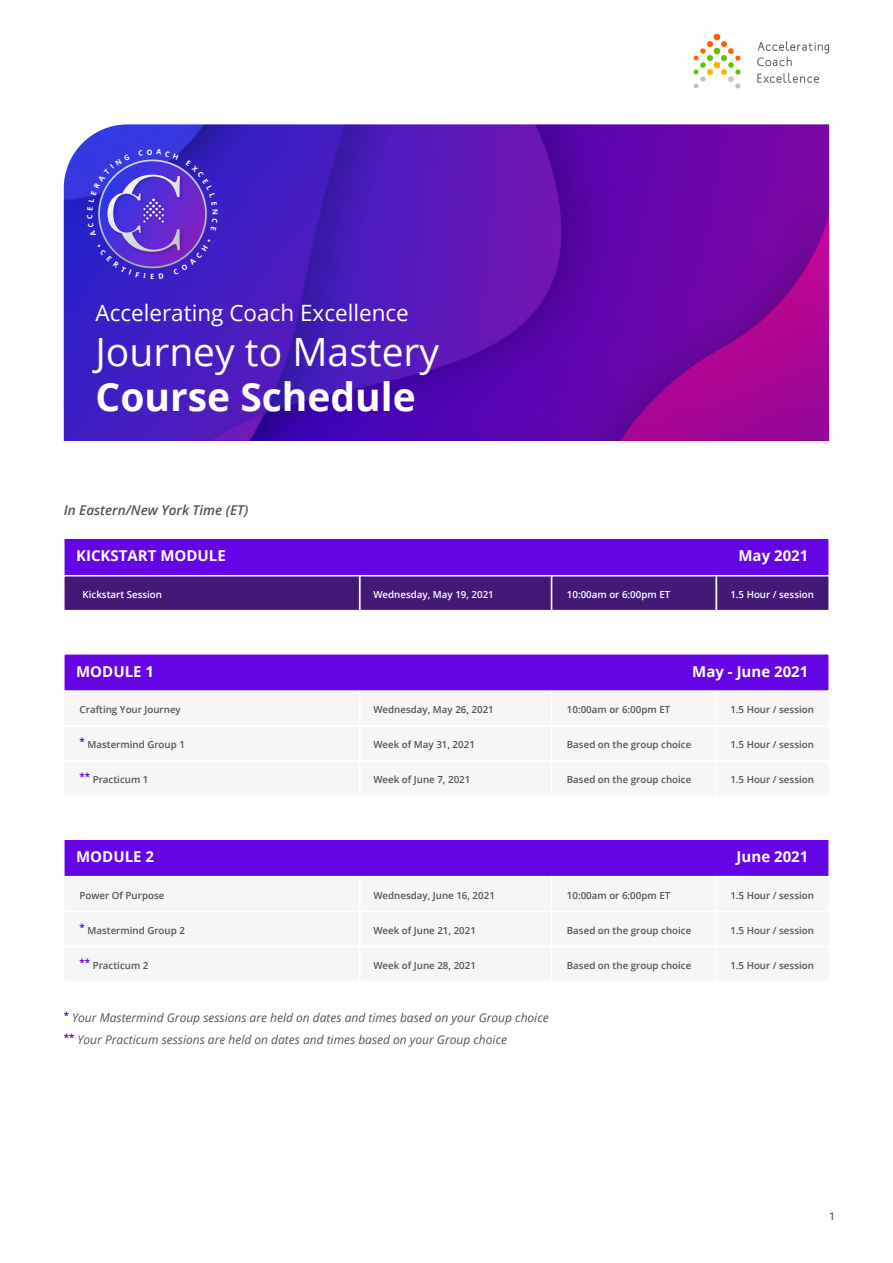
<style>
.page{position:relative;width:893px;height:1263px;background:#fff}
.page>*{position:absolute;margin:0;border:0;box-sizing:border-box;transform-origin:0 0}
.t1{font:39px "Open Sans";color:#fff}
.t2{font:700 39px "Open Sans";color:#fff}
.t3{font:22.5px "Open Sans";color:#fff}
.t4{font:700 15px "Open Sans";color:#fff}
.t5{font:italic 600 13.5px "Open Sans";color:#545454}
.t6{font:italic 12px/22.5px "Open Sans";color:#545454}
.t7{font:10.5px "Roboto";color:#444}
.t8{font:600 9.75px "Open Sans";color:#545454}
.t9{font:600 9.75px "Open Sans";color:#fff}
</style>
<div class="page">
<div style="left:63px;top:537px;width:767px;height:39px;background:#6505e5;border:2px solid #fff"></div>
<div style="left:63px;top:653px;width:767px;height:39px;background:#6505e5;border:2px solid #fff"></div>
<div style="left:63px;top:838px;width:767px;height:39px;background:#6505e5;border:2px solid #fff"></div>
<img style="left:64px;top:124px;width:765px;height:317px">
<div style="left:359px;top:575px;width:193px;height:36px;background:#431976;border:2px solid #fff"></div>
<div style="left:359px;top:690px;width:193px;height:37px;background:#f6f6f6;border:2px solid #fff"></div>
<div style="left:359px;top:725px;width:193px;height:37px;background:#f6f6f6"></div>
<div style="left:359px;top:760px;width:193px;height:37px;background:#f6f6f6"></div>
<div style="left:359px;top:876px;width:193px;height:36px;background:#f6f6f6"></div>
<div style="left:359px;top:911px;width:193px;height:36px;background:#f6f6f6"></div>
<div style="left:359px;top:946px;width:193px;height:36px;background:#f6f6f6"></div>
<div style="left:551px;top:575px;width:166px;height:36px;background:#431976;border:2px solid #fff"></div>
<div style="left:716px;top:575px;width:114px;height:36px;background:#431976;border:2px solid #fff"></div>
<div style="left:551px;top:690px;width:166px;height:37px;background:#f6f6f6;border:2px solid #fff"></div>
<div style="left:551px;top:725px;width:166px;height:37px;background:#f6f6f6"></div>
<div style="left:716px;top:690px;width:114px;height:37px;background:#f6f6f6;border:2px solid #fff"></div>
<div style="left:716px;top:725px;width:114px;height:37px;background:#f6f6f6"></div>
<div style="left:551px;top:760px;width:166px;height:37px;background:#f6f6f6"></div>
<div style="left:716px;top:760px;width:114px;height:37px;background:#f6f6f6"></div>
<div style="left:551px;top:876px;width:166px;height:36px;background:#f6f6f6"></div>
<div style="left:551px;top:911px;width:166px;height:36px;background:#f6f6f6"></div>
<div style="left:716px;top:876px;width:114px;height:36px;background:#f6f6f6"></div>
<div style="left:716px;top:911px;width:114px;height:36px;background:#f6f6f6"></div>
<div style="left:551px;top:946px;width:166px;height:36px;background:#f6f6f6"></div>
<div style="left:716px;top:946px;width:114px;height:36px;background:#f6f6f6"></div>
<div style="left:63px;top:575px;width:297px;height:36px;background:#431976;border:2px solid #fff"></div>
<div style="left:63px;top:690px;width:297px;height:37px;background:#f6f6f6;border:2px solid #fff"></div>
<div style="left:63px;top:725px;width:297px;height:37px;background:#f6f6f6"></div>
<div style="left:63px;top:760px;width:297px;height:37px;background:#f6f6f6"></div>
<div style="left:63px;top:876px;width:297px;height:36px;background:#f6f6f6"></div>
<div style="left:63px;top:911px;width:297px;height:36px;background:#f6f6f6"></div>
<div style="left:63px;top:946px;width:297px;height:36px;background:#f6f6f6"></div>
<svg style="left:757px;top:73px;width:62px;height:10px"></svg>
<svg style="left:757px;top:41px;width:72px;height:25px"></svg>
<svg style="left:694px;top:34px;width:46px;height:55px"></svg>
<svg style="left:87px;top:149px;width:131px;height:130px;background:#5338ce"></svg>
<h2 class="t3" style="left:95px;top:298px;width:315px">Accelerating Coach Excellence</h2>
<h1 class="t1" style="left:95px;top:325px;width:345px">Journey to Mastery</h1>
<h1 class="t2" style="left:95px;top:370px;width:322px">Course Schedule</h1>
<h3 class="t5" style="left:64px;top:500px;width:186px">In Eastern/New York Time (ET)</h3>
<h3 class="t4" style="left:76px;top:545px;width:151px">KICKSTART MODULE</h3>
<h3 class="t4" style="left:738px;top:545px;width:71px">May 2021</h3>
<p class="t9" style="left:83px;top:588px;width:81px">Kickstart Session</p>
<p class="t9" style="left:373px;top:588px;width:122px">Wednesday, May 19, 2021</p>
<p class="t9" style="left:567px;top:588px;width:105px">10:00am or 6:00pm ET</p>
<p class="t9" style="left:730px;top:588px;width:85px">1.5 Hour / session</p>
<h3 class="t4" style="left:76px;top:661px;width:79px">MODULE 1</h3>
<h3 class="t4" style="left:692px;top:661px;width:118px">May - June 2021</h3>
<p class="t8" style="left:80px;top:703px;width:103px">Crafting Your Journey</p>
<p class="t8" style="left:80px;top:738px;width:107px"><sup>*</sup> Mastermind Group 1</p>
<p class="t8" style="left:80px;top:773px;width:70px"><sup>**</sup> Practicum 1</p>
<p class="t8" style="left:373px;top:703px;width:122px">Wednesday, May 26, 2021</p>
<p class="t8" style="left:373px;top:738px;width:103px">Week of May 31, 2021</p>
<p class="t8" style="left:373px;top:773px;width:99px">Week of June 7, 2021</p>
<p class="t8" style="left:567px;top:703px;width:105px">10:00am or 6:00pm ET</p>
<p class="t8" style="left:567px;top:738px;width:126px">Based on the group choice</p>
<p class="t8" style="left:730px;top:703px;width:85px">1.5 Hour / session</p>
<p class="t8" style="left:730px;top:738px;width:85px">1.5 Hour / session</p>
<p class="t8" style="left:567px;top:773px;width:126px">Based on the group choice</p>
<p class="t8" style="left:730px;top:773px;width:85px">1.5 Hour / session</p>
<h3 class="t4" style="left:76px;top:846px;width:79px">MODULE 2</h3>
<p class="t8" style="left:80px;top:888px;width:86px">Power Of Purpose</p>
<p class="t8" style="left:80px;top:923px;width:107px"><sup>*</sup> Mastermind Group 2</p>
<p class="t8" style="left:80px;top:958px;width:70px"><sup>**</sup> Practicum 2</p>
<p class="t8" style="left:373px;top:888px;width:123px">Wednesday, June 16, 2021</p>
<p class="t8" style="left:373px;top:923px;width:104px">Week of June 21, 2021</p>
<p class="t8" style="left:373px;top:958px;width:104px">Week of June 28, 2021</p>
<p class="t6" style="left:64px;top:1006px;width:486px"><sup>*</sup> Your Mastermind Group sessions are held on dates and times based on your Group choice <sup>**</sup> Your Practicum sessions are held on dates and times based on your Group choice</p>
<p class="t8" style="left:567px;top:888px;width:105px">10:00am or 6:00pm ET</p>
<p class="t8" style="left:567px;top:923px;width:126px">Based on the group choice</p>
<h3 class="t4" style="left:737px;top:846px;width:73px">June 2021</h3>
<p class="t8" style="left:730px;top:888px;width:85px">1.5 Hour / session</p>
<p class="t8" style="left:730px;top:923px;width:85px">1.5 Hour / session</p>
<p class="t8" style="left:567px;top:958px;width:126px">Based on the group choice</p>
<p class="t8" style="left:730px;top:958px;width:85px">1.5 Hour / session</p>
<p class="t7" style="left:829px;top:1209px;width:7px">1</p>
</div>
